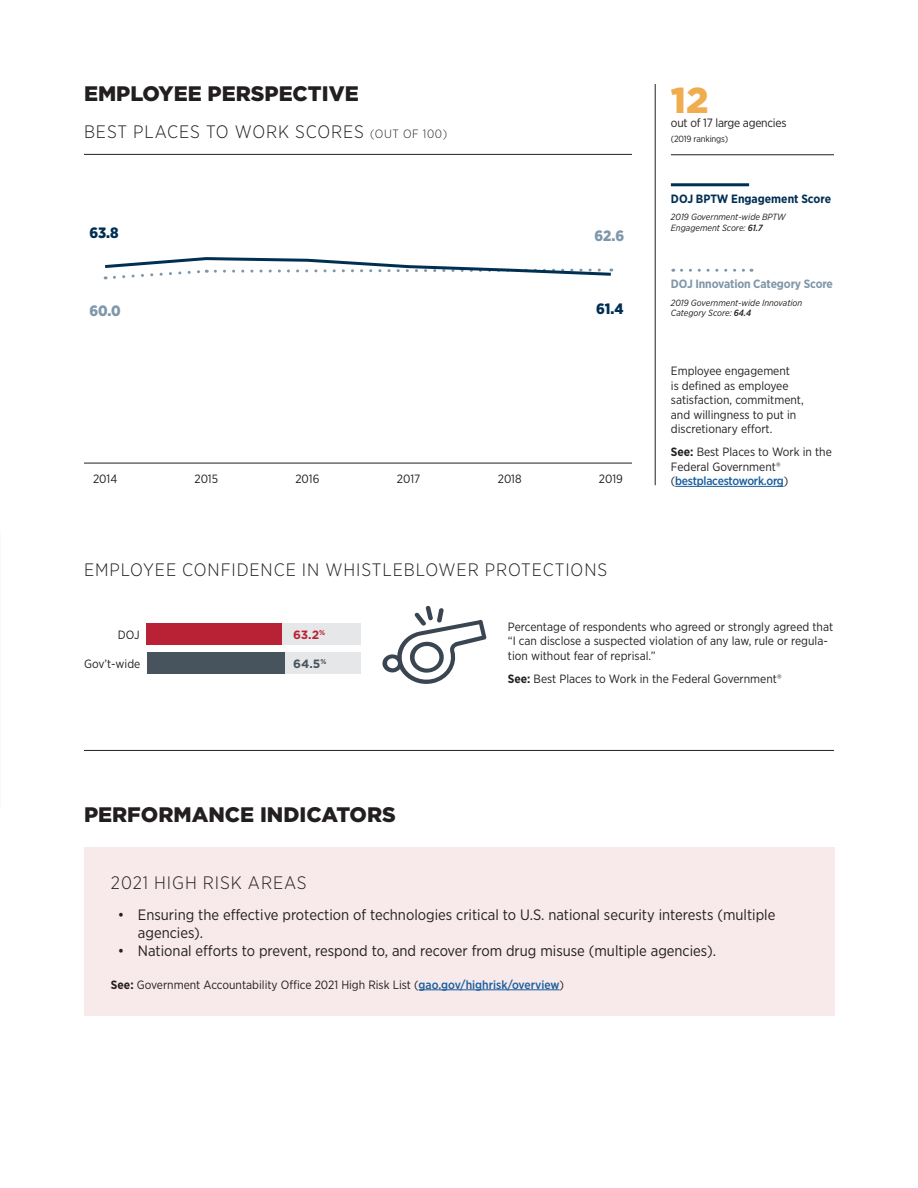
<style>
.page{position:relative;width:918px;height:1188px;background:#fff}
.page>*{position:absolute;margin:0;border:0;box-sizing:border-box;transform-origin:0 0}
.t1{font:900 36px "Gotham";color:#f0ad4e}
.Hed1{font:900 21px "Gotham";color:#231f20}
.NuHed{font:300 18px "Gotham Narrow";letter-spacing:.05em;color:#231f20}
.t2{font:15px/18px "Gotham Narrow";color:#231f20}
.t3{font:900 15px "Gotham Narrow";color:#002f54}
.t4{font:900 15px "Gotham Narrow";color:#8097aa}
.t5{font:12px/14.4px "Gotham Narrow";color:#231f20}
.t6{font:700 12px "Gotham Narrow";letter-spacing:-.01em;color:#8097aa}
.t7{font:700 12px "Gotham Narrow";color:#002f54}
.t8{font:12px "Gotham Narrow";letter-spacing:-.02em;color:#231f20}
.t9{font:700 12px "Gotham";color:#b92234}
.t10{font:700 12px "Gotham";color:#47545e}
.t11{font:italic 9px/10.8px "Gotham Narrow";color:#231f20}
.t12{font:9px "Gotham Narrow";letter-spacing:-.02em;color:#231f20}
.t13{font:700 7.05px "Gotham";color:#47545e}
.s1{font-size:12px}
.s2{font-weight:500}
.s3{font-weight:700}
.s4{font-weight:500;color:#175d9e}
</style>
<div class="page">
<div style="left:147px;top:652px;width:214px;height:22px;background:#e6e7e9"></div>
<hr style="left:675px;top:486px;width:109px;height:1px;background:#175d9e">
<div style="left:147px;top:624px;width:214px;height:21px;background:#e6e7e9"></div>
<div style="left:147px;top:624px;width:135px;height:21px;background:#b92234"></div>
<div style="left:147px;top:652px;width:138px;height:22px;background:#47545e"></div>
<svg style="left:382px;top:606px;width:105px;height:78px"></svg>
<hr style="left:84px;top:750px;width:750px;height:1px;background:#231f20">
<hr style="left:84px;top:463px;width:548px;height:1px;background:#231f20">
<hr style="left:84px;top:154px;width:548px;height:1px;background:#231f20">
<hr style="left:671px;top:155px;width:163px;height:1px;background:#231f20">
<svg style="left:103px;top:257px;width:511px;height:23px"></svg>
<svg style="left:681px;top:269px;width:71px;height:3px"></svg>
<hr style="left:671px;top:183px;width:78px;height:3px;background:#002f54">
<hr style="left:655px;top:84px;width:1px;height:401px;background:#231f20">
<div style="left:84px;top:847px;width:750px;height:169px;background:#f8e9eb"></div>
<hr style="left:419px;top:990px;width:141px;height:1px;background:#175d9e">
<p class="Hed1" style="left:84px;top:81px;width:276px">EMPLOYEE PERSPECTIVE</p>
<p class="NuHed" style="left:84px;top:121px;width:365px">BEST PLACES TO WORK SCORES <span class="s1">(OUT OF 100)</span></p>
<p class="t3" style="left:89px;top:223px;width:31px">63.8</p>
<p class="t4" style="left:595px;top:226px;width:31px">62.6</p>
<p class="t4" style="left:89px;top:300px;width:33px">60.0</p>
<p class="t3" style="left:596px;top:299px;width:29px">61.4</p>
<p class="t5" style="left:93px;top:471px;width:26px">2014</p>
<p class="t5" style="left:194px;top:471px;width:25px">2015</p>
<p class="t5" style="left:295px;top:471px;width:26px">2016</p>
<p class="t5" style="left:397px;top:471px;width:25px">2017</p>
<p class="t5" style="left:498px;top:471px;width:25px">2018</p>
<p class="t5" style="left:599px;top:471px;width:26px">2019</p>
<p class="NuHed" style="left:84px;top:558px;width:525px">EMPLOYEE CONFIDENCE IN WHISTLEBLOWER PROTECTIONS</p>
<p class="t1" style="left:671px;top:78px;width:39px">12</p>
<p class="t8" style="left:671px;top:116px;width:117px">out of 17 large agencies</p>
<p class="t12" style="left:671px;top:133px;width:59px">(2019 rankings)</p>
<p class="t7" style="left:671px;top:191px;width:162px">DOJ BPTW Engagement Score</p>
<p class="t11" style="left:671px;top:211px;width:116px">2019 Government-wide BPTW<br>Engagement Score: <span class="s2">61.7</span></p>
<p class="t6" style="left:671px;top:276px;width:164px">DOJ Innovation Category Score</p>
<p class="t11" style="left:671px;top:297px;width:133px">2019 Government-wide Innovation<br>Category Score: <span class="s2">64.4</span></p>
<p class="t5" style="left:671px;top:364px;width:134px">Employee engagement<br>is defined as employee satisfaction, commitment, and willingness to put in discretionary effort.</p>
<p class="t5" style="left:671px;top:445px;width:162px"><span class="s3">See:</span> Best Places to Work in the<br>Federal Government® (<span class="s4">bestplacestowork.org</span>)</p>
<p class="t5" style="left:118px;top:627px;width:23px">DOJ</p>
<p class="t9" style="left:293px;top:628px;width:34px">63.2<sup>%</sup></p>
<p class="t10" style="left:293px;top:656px;width:29px">64.5</p>
<p class="t5" style="left:84px;top:656px;width:58px">Gov’t-wide</p>
<p class="t13" style="left:320px;top:657px;width:8px">%</p>
<p class="Hed1" style="left:84px;top:802px;width:313px">PERFORMANCE INDICATORS</p>
<p class="t5" style="left:508px;top:619px;width:327px">Percentage of respondents who agreed or strongly agreed that “I can disclose a suspected violation of any law, rule or regula&shy;tion without fear of reprisal.”</p>
<p class="t5" style="left:508px;top:672px;width:275px"><span class="s3">See:</span> Best Places to Work in the Federal Government®</p>
<p class="NuHed" style="left:111px;top:871px;width:197px">2021 HIGH RISK AREAS</p>
<p class="t2" style="left:138px;top:906px;width:639px;text-indent:-20px">• Ensuring the effective protection of technologies critical to U.S. national security interests (multiple agencies).</p>
<p class="t2" style="left:118px;top:942px;width:600px">• National efforts to prevent, respond to, and recover from drug misuse (multiple agencies).</p>
<p class="t5" style="left:111px;top:977px;width:455px"><span class="s3">See:</span> Government Accountability Office 2021 High Risk List (<span class="s4">gao.gov/highrisk/overview</span>)</p>
</div>
